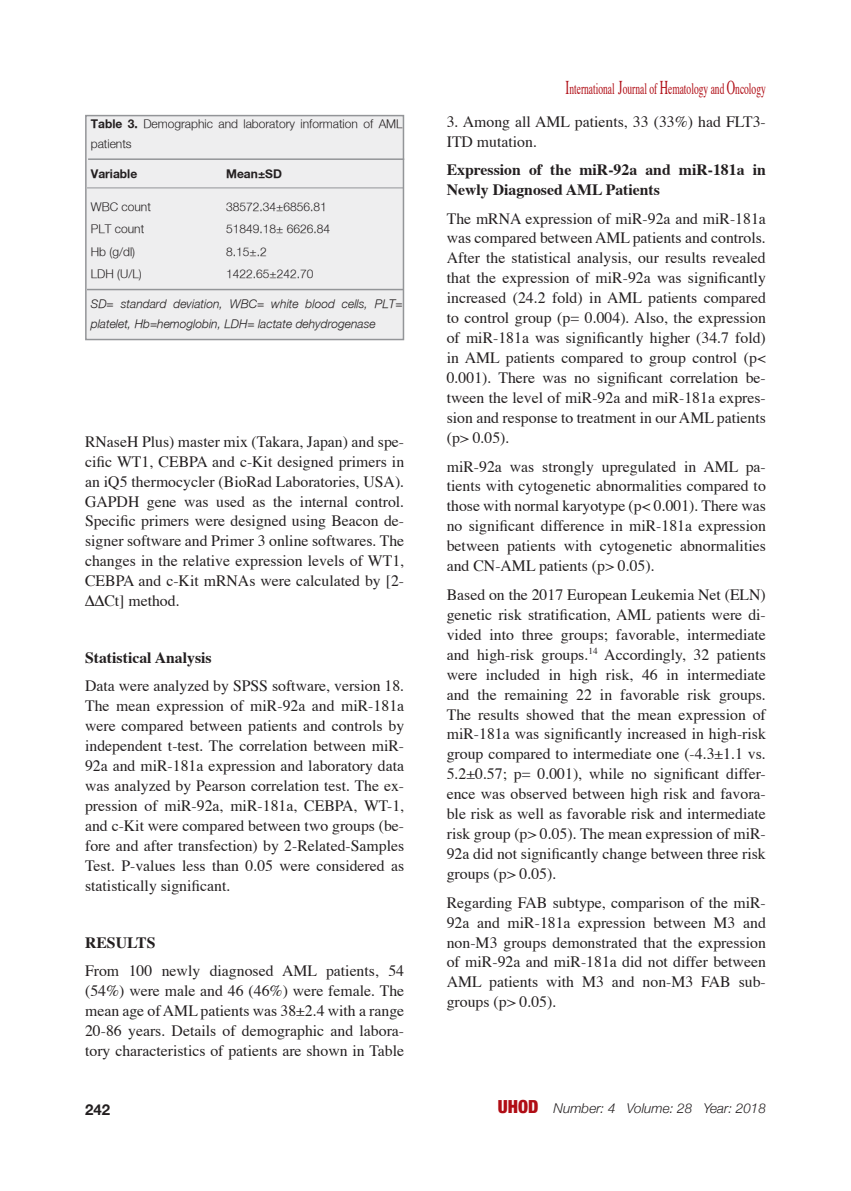
<style>
.page{position:relative;width:851px;height:1191px;background:#fff}
.page>*{position:absolute;margin:0;border:0;box-sizing:border-box;transform-origin:0 0}
.t1{font:15.9px "Times";color:#b00d15;scale:.6 1}
.t2{font:15.75px/20px "Times";color:#231f20;text-align:justify}
.t3{font:700 15.75px/20px "Times";color:#231f20}
.t4{font:700 15px "Helvetica Neue";color:#231f20}
.t5{font:italic 300 13.5px "Helvetica Neue";color:#231f20}
.t6{font:300 12px/19.5px "Helvetica Neu";color:#231f20}
.t7{font:italic 300 12px/19.5px "Helvetica Neu";color:#231f20}
.t8{font:700 12px "Helvetica Neu";color:#231f20}
.s1{font-weight:700}
.s2{font-size:19.5px}
.s3{font-weight:900;font-style:normal;font-stretch:condensed;font-size:18px;color:#b00d15}
</style>
<div class="page">
<div style="left:86px;top:116px;width:317px;height:223px;background:#eeeeef"></div>
<div style="left:85px;top:115px;width:319px;height:225px;border:2px solid #939598"></div>
<hr style="left:88px;top:158px;width:316px;height:2px;background:#939598">
<hr style="left:87px;top:187px;width:316px;height:1px;background:#939598">
<hr style="left:87px;top:289px;width:316px;height:1px;background:#939598">
<p class="t6" style="left:91px;top:114px;width:313px"><span class="s1">Table 3.</span> Demographic and laboratory information of AML patients</p>
<p class="t8" style="left:91px;top:166px;width:48px">Variable</p>
<p class="t8" style="left:226px;top:166px;width:57px">Mean±SD</p>
<p class="t6" style="left:91px;top:196px;width:62px">WBC count</p>
<p class="t6" style="left:226px;top:196px;width:102px">38572.34±6856.81</p>
<p class="t6" style="left:91px;top:219px;width:55px">PLT count</p>
<p class="t6" style="left:226px;top:219px;width:105px">51849.18± 6626.84</p>
<p class="t6" style="left:91px;top:241px;width:46px">Hb (g/dl)</p>
<p class="t6" style="left:226px;top:241px;width:42px">8.15±.2</p>
<p class="t6" style="left:91px;top:264px;width:52px">LDH (U/L)</p>
<p class="t6" style="left:226px;top:264px;width:89px">1422.65±242.70</p>
<p class="t7" style="left:91px;top:294px;width:313px">SD= standard deviation, WBC= white blood cells, PLT= platelet, Hb=hemoglobin, LDH= lactate dehydrogenase</p>
<p class="t2" style="left:85px;top:432px;width:320px">RNaseH Plus) master mix (Takara, Japan) and spe&shy;cific WT1, CEBPA and c-Kit designed primers in an iQ5 thermocycler (BioRad Laboratories, USA).<br>GAPDH gene was used as the internal control.<br>Specific primers were designed using Beacon de&shy;signer software and Primer 3 online softwares. The changes in the relative expression levels of WT1, CEBPA and c-Kit mRNAs were calculated by [2- ∆∆Ct] method.</p>
<p class="t3" style="left:85px;top:648px;width:128px">Statistical Analysis</p>
<p class="t2" style="left:85px;top:677px;width:320px">Data were analyzed by SPSS software, version 18.<br>The mean expression of miR-92a and miR-181a were compared between patients and controls by independent t-test. The correlation between miR-92a and miR-181a expression and laboratory data was analyzed by Pearson correlation test. The ex&shy;pression of miR-92a, miR-181a, CEBPA, WT-1, and c-Kit were compared between two groups (be&shy;fore and after transfection) by 2-Related-Samples Test. P-values less than 0.05 were considered as statistically significant.</p>
<p class="t3" style="left:85px;top:933px;width:72px">RESULTS</p>
<p class="t2" style="left:85px;top:962px;width:320px">From 100 newly diagnosed AML patients, 54 (54%) were male and 46 (46%) were female. The mean age of AML patients was 38±2.4 with a range 20-86 years. Details of demographic and labora&shy;tory characteristics of patients are shown in Table</p>
<p class="t1" style="left:565px;top:78px;width:335px"><span class="s2">I</span>nternational <span class="s2">J</span>ournal of <span class="s2">H</span>ematology and <span class="s2">O</span>ncology</p>
<p class="t2" style="left:446px;top:112px;width:320px">3. Among all AML patients, 33 (33%) had FLT3-<br>ITD mutation.</p>
<p class="t3" style="left:446px;top:160px;width:320px">Expression of the miR-92a and miR-181a in<br>Newly Diagnosed AML Patients</p>
<p class="t2" style="left:446px;top:209px;width:320px">The mRNA expression of miR-92a and miR-181a was compared between AML patients and controls.<br>After the statistical analysis, our results revealed that the expression of miR-92a was significantly increased (24.2 fold) in AML patients compared to control group (p= 0.004). Also, the expression of miR-181a was significantly higher (34.7 fold) in AML patients compared to group control (p&lt; 0.001). There was no significant correlation be&shy;tween the level of miR-92a and miR-181a expres&shy;sion and response to treatment in our AML patients (p&gt; 0.05).</p>
<p class="t2" style="left:446px;top:457px;width:320px">miR-92a was strongly upregulated in AML pa&shy;tients with cytogenetic abnormalities compared to those with normal karyotype (p&lt; 0.001). There was no significant difference in miR-181a expression between patients with cytogenetic abnormalities and CN-AML patients (p&gt; 0.05).</p>
<p class="t2" style="left:446px;top:585px;width:320px">Based on the 2017 European Leukemia Net (ELN) genetic risk stratification, AML patients were di&shy;vided into three groups; favorable, intermediate and high-risk groups.<sup>14</sup> Accordingly, 32 patients were included in high risk, 46 in intermediate and the remaining 22 in favorable risk groups.<br>The results showed that the mean expression of miR-181a was significantly increased in high-risk group compared to intermediate one (-4.3±1.1 vs.<br>5.2±0.57; p= 0.001), while no significant differ&shy;ence was observed between high risk and favora&shy;ble risk as well as favorable risk and intermediate risk group (p&gt; 0.05). The mean expression of miR-92a did not significantly change between three risk groups (p&gt; 0.05).</p>
<p class="t2" style="left:446px;top:893px;width:320px">Regarding FAB subtype, comparison of the miR-92a and miR-181a expression between M3 and non-M3 groups demonstrated that the expression of miR-92a and miR-181a did not differ between AML patients with M3 and non-M3 FAB sub&shy;groups (p&gt; 0.05).</p>
<p class="t4" style="left:85px;top:1096px;width:27px">242</p>
<p class="t5" style="left:498px;top:1097px;width:269px"><span class="s3">UHOD</span> Number: 4 Volume: 28 Year: 2018</p>
</div>
